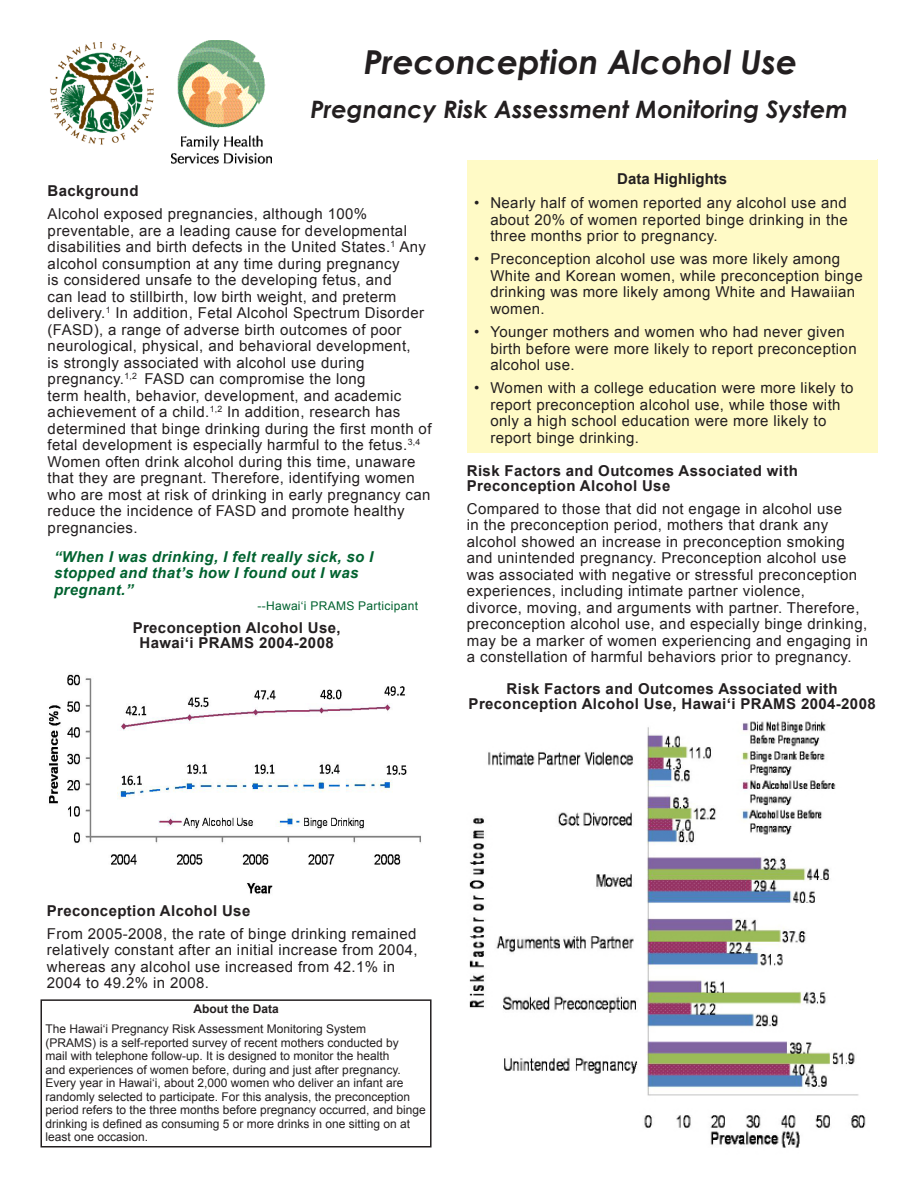
<style>
.page{position:relative;width:918px;height:1188px;background:#fff}
.page>*{position:absolute;margin:0;border:0;box-sizing:border-box;transform-origin:0 0}
.About_The_Data{font:italic 700 33px "Century Gothic";color:#231f20}
.About_The_Data-2{font:italic 700 24px "Century Gothic";color:#231f20}
.Body_Text{font:15px/16.5px "Arial";letter-spacing:.025em;color:#231f20}
.Bulleted_Text{font:15px/16.5px "Arial";letter-spacing:.025em;color:#231f20}
.Body_Text-2{font:700 15px/15px "Arial";letter-spacing:.025em;color:#231f20}
.t1{font:italic 700 15px/16.5px "Arial";letter-spacing:.025em;color:#00622f}
.About_The_Data-3{font:700 15px "Arial";color:#231f20}
.About_The_Data-4{font:12px/13.5px "Arial";color:#231f20}
.t2{font:12px "Arial";letter-spacing:.025em;color:#00622f}
.About_The_Data-5{font:700 12px "Arial";color:#231f20}
</style>
<div class="page">
<div style="left:467px;top:160px;width:411px;height:293px;background:#fffac6"></div>
<img style="left:50px;top:42px;width:104px;height:103px">
<img style="left:171px;top:40px;width:101px;height:123px">
<div style="left:40px;top:999px;width:392px;height:149px;border:2px solid #231f20"></div>
<img style="left:49px;top:674px;width:372px;height:220px">
<img style="left:469px;top:721px;width:397px;height:427px">
<p class="About_The_Data" style="left:364px;top:37px;width:435px">Preconception Alcohol Use</p>
<p class="About_The_Data-2" style="left:310px;top:91px;width:539px">Pregnancy Risk Assessment Monitoring System</p>
<p class="About_The_Data-3" style="left:617px;top:169px;width:112px">Data Highlights</p>
<p class="Body_Text-2" style="left:48px;top:184px;width:92px">Background</p>
<p class="Body_Text" style="left:48px;top:206px;width:385px">Alcohol exposed pregnancies, although 100% preventable, are a leading cause for developmental disabilities and birth defects in the United States.<sup>1</sup> Any alcohol consumption at any time during pregnancy<br>is considered unsafe to the developing fetus, and<br>can lead to stillbirth, low birth weight, and preterm delivery.<sup>1</sup> In addition, Fetal Alcohol Spectrum Disorder (FASD), a range of adverse birth outcomes of poor neurological, physical, and behavioral development,<br>is strongly associated with alcohol use during pregnancy.<sup>1,2</sup> FASD can compromise the long<br>term health, behavior, development, and academic achievement of a child.<sup>1,2</sup> In addition, research has determined that binge drinking during the first month of fetal development is especially harmful to the fetus.<sup>3,4<br></sup>Women often drink alcohol during this time, unaware that they are pregnant. Therefore, identifying women who are most at risk of drinking in early pregnancy can reduce the incidence of FASD and promote healthy pregnancies.</p>
<p class="Bulleted_Text" style="left:490px;top:195px;width:359px;text-align:justify;text-indent:-16px">• Nearly half of women reported any alcohol use and about 20% of women reported binge drinking in the three months prior to pregnancy.</p>
<p class="Bulleted_Text" style="left:490px;top:251px;width:374px;text-indent:-16px">• Preconception alcohol use was more likely among White and Korean women, while preconception binge drinking was more likely among White and Hawaiian women.</p>
<p class="Bulleted_Text" style="left:490px;top:324px;width:368px;text-indent:-16px">• Younger mothers and women who had never given birth before were more likely to report preconception alcohol use.</p>
<p class="Bulleted_Text" style="left:490px;top:380px;width:365px;text-indent:-16px">• Women with a college education were more likely to report preconception alcohol use, while those with only a high school education were more likely to report binge drinking.</p>
<p class="Body_Text-2" style="left:467px;top:463px;width:333px">Risk Factors and Outcomes Associated with<br>Preconception Alcohol Use</p>
<p class="Body_Text" style="left:467px;top:500px;width:403px">Compared to those that did not engage in alcohol use<br>in the preconception period, mothers that drank any alcohol showed an increase in preconception smoking and unintended pregnancy. Preconception alcohol use was associated with negative or stressful preconception experiences, including intimate partner violence,<br>divorce, moving, and arguments with partner. Therefore, preconception alcohol use, and especially binge drinking, may be a marker of women experiencing and engaging in a constellation of harmful behaviors prior to pregnancy.</p>
<p class="Body_Text-2" style="left:507px;top:682px;width:333px">Risk Factors and Outcomes Associated with</p>
<p class="Body_Text-2" style="left:469px;top:697px;width:409px">Preconception Alcohol Use, Hawai‘i PRAMS 2004-2008</p>
<p class="t1" style="left:54px;top:549px;width:321px">“When I was drinking, I felt really sick, so I stopped and that’s how I found out I was</p>
<p class="t1" style="left:54px;top:582px;width:81px">pregnant.”</p>
<p class="t2" style="left:258px;top:598px;width:162px">--Hawai‘i PRAMS Participant</p>
<p class="Body_Text-2" style="left:133px;top:621px;width:210px">Preconception Alcohol Use,</p>
<p class="Body_Text-2" style="left:140px;top:636px;width:196px">Hawai‘i PRAMS 2004-2008</p>
<p class="Body_Text-2" style="left:47px;top:903px;width:205px">Preconception Alcohol Use</p>
<p class="Body_Text" style="left:47px;top:925px;width:372px">From 2005-2008, the rate of binge drinking remained relatively constant after an initial increase from 2004, whereas any alcohol use increased from 42.1% in 2004 to 49.2% in 2008.</p>
<p class="About_The_Data-5" style="left:193px;top:1001px;width:87px">About the Data</p>
<p class="About_The_Data-4" style="left:46px;top:1023px;width:382px">The Hawai‘i Pregnancy Risk Assessment Monitoring System<br>(PRAMS) is a self-reported survey of recent mothers conducted by<br>mail with telephone follow-up. It is designed to monitor the health<br>and experiences of women before, during and just after pregnancy.<br>Every year in Hawai‘i, about 2,000 women who deliver an infant are randomly selected to participate. For this analysis, the preconception period refers to the three months before pregnancy occurred, and binge drinking is defined as consuming 5 or more drinks in one sitting on at least one occasion.</p>
</div>
